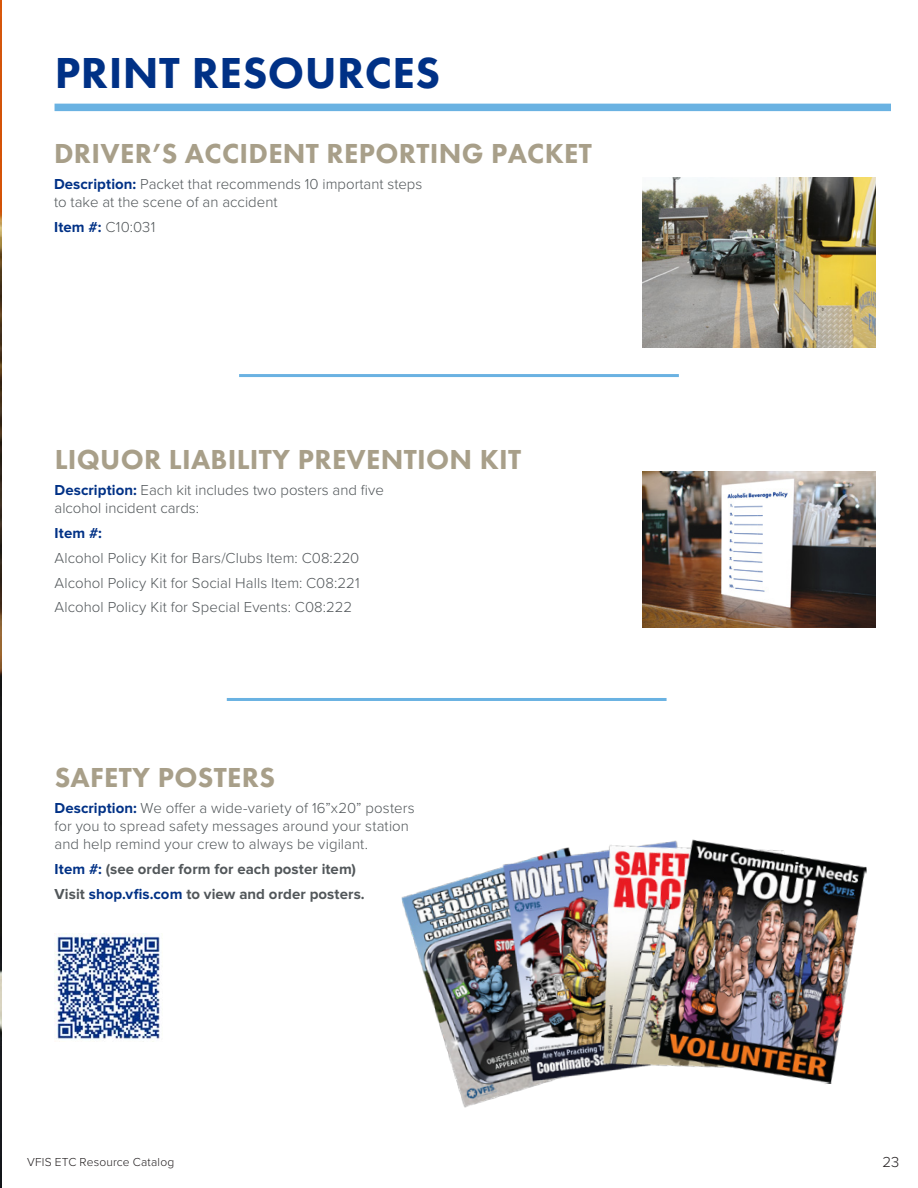
<style>
.page{position:relative;width:918px;height:1188px;background:#fff}
.page>*{position:absolute;margin:0;border:0;box-sizing:border-box;transform-origin:0 0}
.t1{font:800 45px "Futura PT";letter-spacing:.01em;color:#003186}
.t2{font:800 28.5px "Futura PT";letter-spacing:.01em;color:#a89f89}
.t3{font:300 15px/18px "Proxima Nova";letter-spacing:.005em;color:#52575a}
.t4{font:700 15px "Proxima Nova";letter-spacing:.005em;color:#52575a}
.t5{font:700 15px "Proxima Nova";color:#003186}
.t6{font:300 15px "Proxima Nova";color:#231f20}
.t7{font:300 12px "Proxima Nova";letter-spacing:.015em;color:#231f20}
.s1{font-weight:700;color:#003186}
.s2{color:#003186}
</style>
<div class="page">
<hr style="left:239px;top:374px;width:440px;height:3px;background:#6ab2e2">
<hr style="left:227px;top:698px;width:440px;height:3px;background:#6ab2e2">
<div style="left:55px;top:104px;width:836px;height:7px;background:#6ab2e2"></div>
<img style="left:642px;top:178px;width:234px;height:170px">
<img style="left:642px;top:471px;width:234px;height:156px">
<img style="left:401px;top:839px;width:466px;height:269px">
<img style="left:0;top:0;width:2px;height:1188px">
<img style="left:55px;top:933px;width:105px;height:107px">
<p class="t1" style="left:55px;top:45px;width:387px">PRINT RESOURCES</p>
<p class="t2" style="left:54px;top:135px;width:539px">DRIVER’S ACCIDENT REPORTING PACKET</p>
<p class="t3" style="left:54px;top:174px;width:370px"><span class="s1">Description:</span> Packet that recommends 10 important steps to take at the scene of an accident</p>
<p class="t3" style="left:54px;top:217px;width:103px"><span class="s1">Item #:</span> C10:031</p>
<p class="t2" style="left:55px;top:442px;width:468px">LIQUOR LIABILITY PREVENTION KIT</p>
<p class="t3" style="left:55px;top:481px;width:331px"><span class="s1">Description:</span> Each kit includes two posters and five alcohol incident cards:</p>
<p class="t5" style="left:55px;top:526px;width:49px">Item #:</p>
<p class="t3" style="left:55px;top:548px;width:306px">Alcohol Policy Kit for Bars/Clubs Item: C08:220</p>
<p class="t3" style="left:55px;top:573px;width:307px">Alcohol Policy Kit for Social Halls Item: C08:221</p>
<p class="t3" style="left:55px;top:598px;width:299px">Alcohol Policy Kit for Special Events: C08:222</p>
<p class="t2" style="left:55px;top:760px;width:222px">SAFETY POSTERS</p>
<p class="t3" style="left:55px;top:799px;width:362px"><span class="s1">Description:</span> We offer a wide-variety of 16”x20” posters for you to spread safety messages around your station and help remind your crew to always be vigilant.</p>
<p class="t4" style="left:55px;top:862px;width:303px"><span class="s2">Item #:</span> (see order form for each poster item)</p>
<p class="t4" style="left:55px;top:887px;width:312px">Visit <span class="s2">shop.vfis.com</span> to view and order posters.</p>
<p class="t7" style="left:27px;top:1153px;width:149px">VFIS ETC Resource Catalog</p>
<p class="t6" style="left:883px;top:1151px;width:18px">23</p>
</div>
